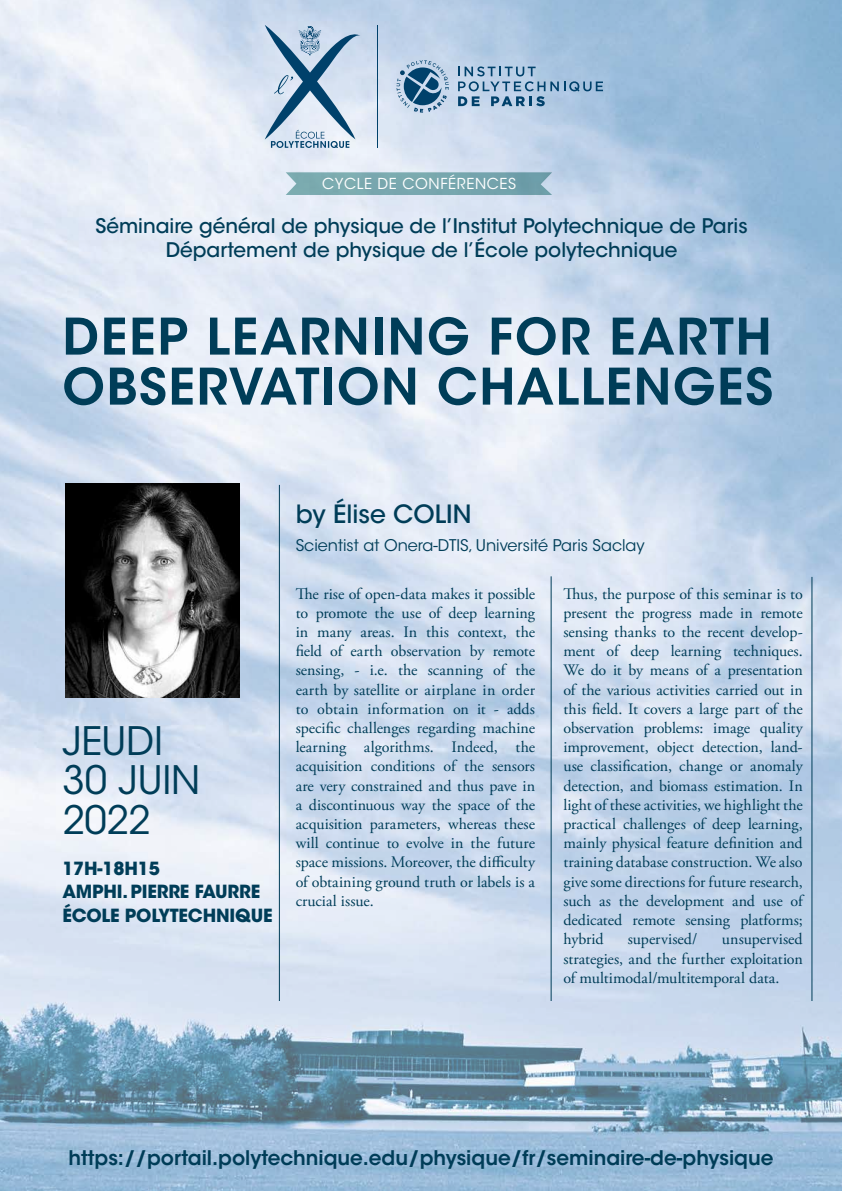
<style>
.page{position:relative;width:842px;height:1191px;background:#fff}
.page>*{position:absolute;margin:0;border:0;box-sizing:border-box;transform-origin:0 0}
.t1{font:600 50px/50px "ITC Avant Garde Std";letter-spacing:.03em;color:#003d58}
.t2{font:39px/39.5px "ITC Avant Garde Std";letter-spacing:-.005em;color:#003d58}
.t3{font:500 25px "ITC Avant Garde Std";color:#003d58}
.t4{font:500 20px/24px "ITC Avant Garde Std";color:#003d58;text-align:center}
.t5{font:600 20px "ITC Avant Garde Std";color:#003d58}
.t6{font:700 18px/23.6px "ITC Avant Garde Std";letter-spacing:-.01em;color:#003d58}
.t7{font:16px/19.2px "Adobe Garamond Pro";color:#003d58;text-align:justify}
.t8{font:16px "ITC Avant Garde Std";color:#003d58}
.t9{font:15px "ITC Avant Garde Std";letter-spacing:.04em;color:#fff}
</style>
<div class="page">
<img style="left:0;top:0;width:842px;height:1191px">
<img style="left:65px;top:484px;width:174px;height:213px">
<hr style="left:551px;top:576px;width:1px;height:425px;background:#003d58">
<hr style="left:279px;top:485px;width:1px;height:516px;background:#003d58">
<hr style="left:812px;top:577px;width:1px;height:424px;background:#003d58">
<svg style="left:286px;top:172px;width:266px;height:23px;background:#7ca9b1"></svg>
<hr style="left:377px;top:25px;width:1px;height:123px;background:#00416b">
<svg style="left:265px;top:25px;width:96px;height:123px;background:#a7bed3"></svg>
<svg style="left:396px;top:60px;width:53px;height:53px;background:#7fa1bc"></svg>
<svg style="left:458px;top:66px;width:145px;height:40px;background:#92b1cd"></svg>
<p class="t9" style="left:322px;top:175px;width:196px">CYCLE DE CONFÉRENCES</p>
<p class="t4" style="left:95px;top:214px;width:654px">Séminaire général de physique de l’Institut Polytechnique de Paris<br>Département de physique de l’École polytechnique</p>
<h1 class="t1" style="left:62px;top:311px;width:712px">DEEP LEARNING FOR EARTH<br>OBSERVATION CHALLENGES</h1>
<h2 class="t2" style="left:62px;top:721px;width:139px">JEUDI<br>30 JUIN<br>2022</h2>
<p class="t6" style="left:62px;top:856px;width:212px">17H-18H15<br>AMPHI. PIERRE FAURRE<br>ÉCOLE POLYTECHNIQUE</p>
<h3 class="t3" style="left:296px;top:498px;width:177px">by Élise COLIN</h3>
<p class="t8" style="left:296px;top:536px;width:350px">Scientist at Onera-DTIS, Université Paris Saclay</p>
<p class="t7" style="left:296px;top:584px;width:241px">The rise of open-data makes it possible to promote the use of deep learning in many areas. In this context, the field of earth observation by remote sensing, - i.e. the scanning of the earth by satellite or airplane in order to obtain information on it - adds specific challenges regarding machine learning algorithms. Indeed, the acquisition conditions of the sensors are very constrained and thus pave in a discontinuous way the space of the acquisition parameters, whereas these will continue to evolve in the future space missions. Moreover, the difficulty of obtaining ground truth or labels is a crucial issue.</p>
<p class="t7" style="left:563px;top:584px;width:241px">Thus, the purpose of this seminar is to present the progress made in remote sensing thanks to the recent develop&shy;ment of deep learning techniques.<br>We do it by means of a presentation of the various activities carried out in this field. It covers a large part of the observation problems: image quality improvement, object detection, land&shy;use classification, change or anomaly detection, and biomass estimation. In light of these activities, we highlight the practical challenges of deep learning, mainly physical feature definition and training database construction. We also give some directions for future research, such as the development and use of dedicated remote sensing platforms; hybrid</p>
<p class="t7" style="left:563px;top:930px;width:241px;text-indent:158px">unsupervised strategies, and the further exploitation of multimodal/multitemporal data.</p>
<p class="t7" style="left:628px;top:930px;width:71px">supervised/</p>
<p class="t5" style="left:68px;top:1144px;width:707px">https://portail.polytechnique.edu/physique/fr/seminaire-de-physique</p>
</div>
